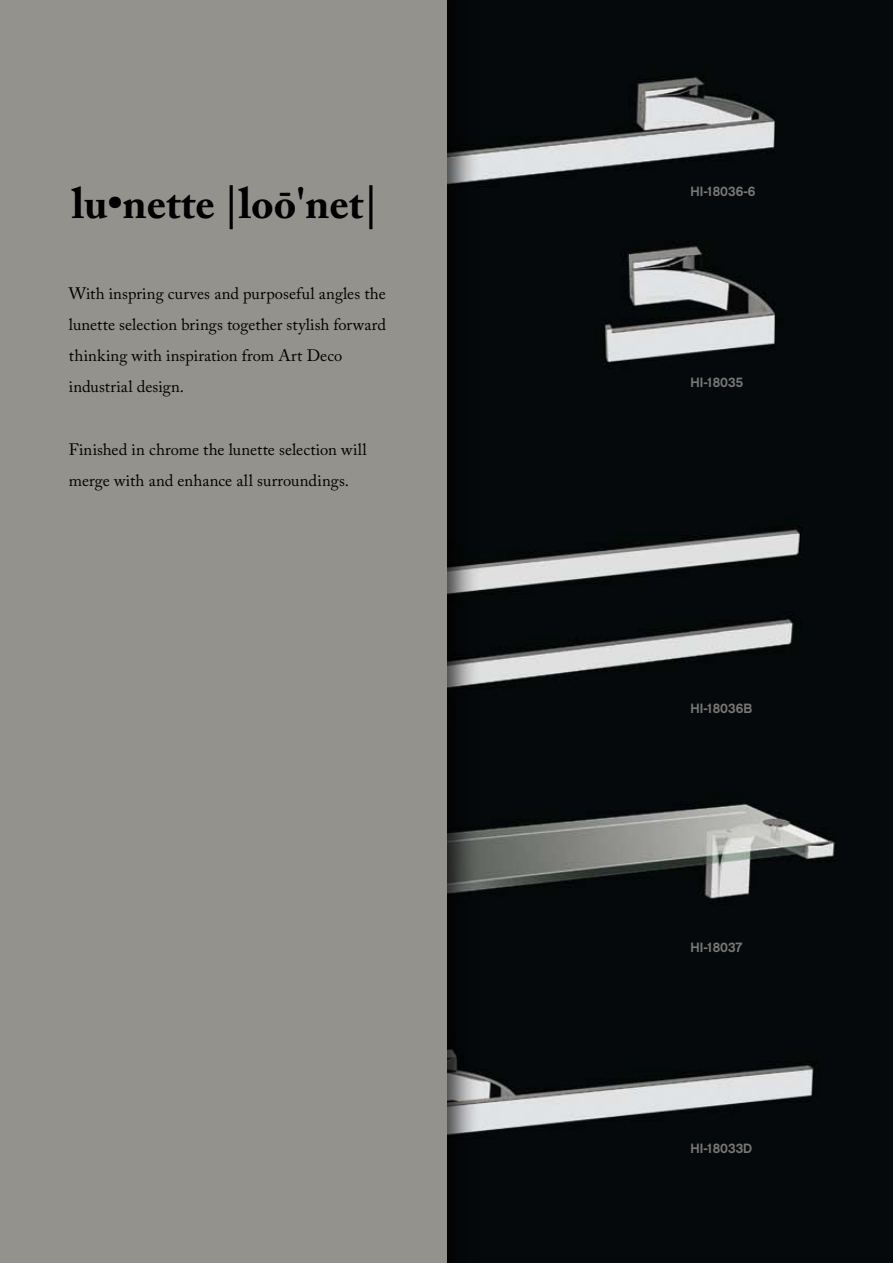
<style>
.page{position:relative;width:893px;height:1263px;background:#fff}
.page>*{position:absolute;margin:0;border:0;box-sizing:border-box;transform-origin:0 0}
.t1{font:700 43.05px "Adobe Caslon Pro";color:#000}
.t2{font:16.5px/31.2px "Adobe Caslon Pro";letter-spacing:.005em;color:#000}
.t3{font:13.5px "Chalet New York Nineteen Eighty";color:#787773}
</style>
<div class="page">
<img style="left:480px;top:0;width:413px;height:1263px">
<div style="left:0;top:0;width:480px;height:1263px;background:#000;opacity:.75"></div>
<div style="left:0;top:0;width:446px;height:1263px;background:#93928c"></div>
<h1 class="t1" style="left:72px;top:178px;width:308px">lu•nette |loō'net|</h1>
<p class="t2" style="left:69px;top:277px;width:318px">With inspring curves and purposeful angles the lunette selection brings together stylish forward thinking with inspiration from Art Deco industrial design.</p>
<p class="t2" style="left:69px;top:433px;width:299px">Finished in chrome the lunette selection will merge with and enhance all surroundings.</p>
<p class="t3" style="left:691px;top:183px;width:66px">HI-18036-6</p>
<p class="t3" style="left:691px;top:374px;width:54px">HI-18035</p>
<p class="t3" style="left:691px;top:700px;width:63px">HI-18036B</p>
<p class="t3" style="left:691px;top:939px;width:54px">HI-18037</p>
<p class="t3" style="left:691px;top:1140px;width:63px">HI-18033D</p>
</div>
